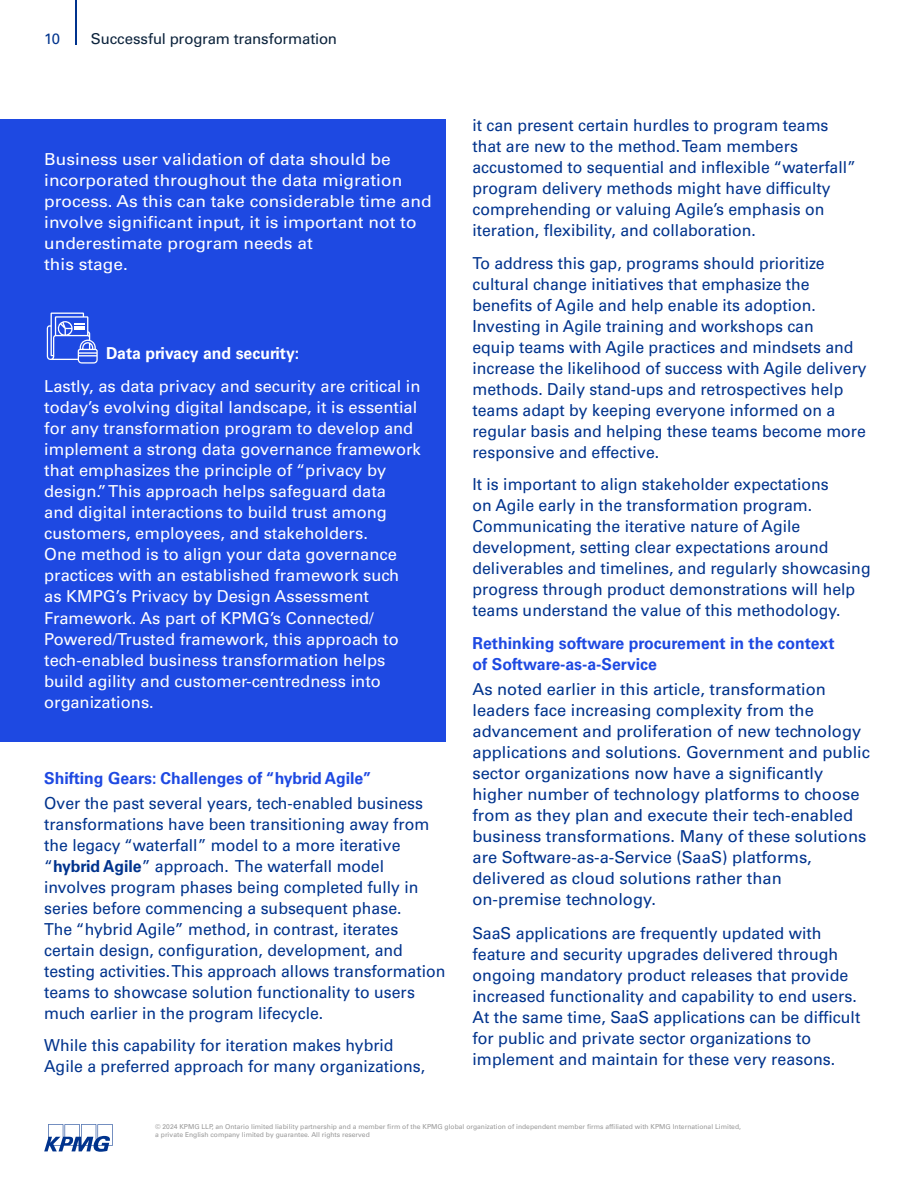
<style>
.page{position:relative;width:918px;height:1188px;background:#fff}
.page>*{position:absolute;margin:0;border:0;box-sizing:border-box;transform-origin:0 0}
.t1{font:16.5px/21px "Univers";color:#00338d;scale:.96 1}
.t2{font:16.5px/21px "Univers";color:#00338d}
.t3{font:16.5px/21px "Univers";color:#fff}
.t4{font:16.5px/21px "Univers";color:#fff;scale:1.05 1}
.t5{font:700 16.5px/21px "Univers";color:#1e49e2;scale:.96 1}
.t6{font:700 16.5px "Univers";color:#fff;scale:.96 1}
.t7{font:15px "Univers LT Std";letter-spacing:-.01em;color:#0c233c}
.t8{font:15px "Univers LT Std";color:#00338d}
.t9{font:6.75px/8.1px "Univers LT Std";color:#989898}
.s1{font-weight:700}
</style>
<div class="page">
<hr style="left:75px;top:0;width:2px;height:44px;background:#00338d">
<svg style="left:44px;top:1124px;width:69px;height:28px"></svg>
<div style="left:0;top:119px;width:446px;height:622px;background:#1e49e2"></div>
<svg style="left:47px;top:313px;width:51px;height:51px"></svg>
<p class="t8" style="left:44px;top:30px;width:17px">10</p>
<p class="t7" style="left:91px;top:30px;width:248px">Successful program transformation</p>
<p class="t4" style="left:44px;top:149px;width:370px">Business user validation of data should be incorporated throughout the data migration process. As this can take considerable time and involve significant input, it is important not to underestimate program needs at<br>this stage.</p>
<p class="t6" style="left:106px;top:343px;width:203px">Data privacy and security:</p>
<p class="t3" style="left:44px;top:376px;width:378px">Lastly, as data privacy and security are critical in today’s evolving digital landscape, it is essential for any transformation program to develop and implement a strong data governance framework that emphasizes the principle of “privacy by design.” This approach helps safeguard data<br>and digital interactions to build trust among customers, employees, and stakeholders.<br>One method is to align your data governance practices with an established framework such<br>as KMPG’s Privacy by Design Assessment Framework. As part of KPMG’s Connected/ Powered/Trusted framework, this approach to tech-enabled business transformation helps build agility and customer-centredness into organizations.</p>
<p class="t5" style="left:44px;top:768px;width:342px">Shifting Gears: Challenges of “hybrid Agile”</p>
<p class="t1" style="left:44px;top:793px;width:420px">Over the past several years, tech-enabled business transformations have been transitioning away from the legacy “waterfall” model to a more iterative “<span class="s1">hybrid Agile</span>” approach. The waterfall model involves program phases being completed fully in series before commencing a subsequent phase.<br>The “hybrid Agile” method, in contrast, iterates certain design, configuration, development, and testing activities. This approach allows transformation teams to showcase solution functionality to users much earlier in the program lifecycle.</p>
<p class="t1" style="left:44px;top:1035px;width:398px">While this capability for iteration makes hybrid<br>Agile a preferred approach for many organizations,</p>
<p class="t1" style="left:473px;top:115px;width:401px">it can present certain hurdles to program teams that are new to the method. Team members accustomed to sequential and inflexible “waterfall” program delivery methods might have difficulty comprehending or valuing Agile’s emphasis on iteration, flexibility, and collaboration.</p>
<p class="t1" style="left:472px;top:253px;width:412px">To address this gap, programs should prioritize cultural change initiatives that emphasize the benefits of Agile and help enable its adoption.<br>Investing in Agile training and workshops can<br>equip teams with Agile practices and mindsets and increase the likelihood of success with Agile delivery methods. Daily stand-ups and retrospectives help teams adapt by keeping everyone informed on a regular basis and helping these teams become more responsive and effective.</p>
<p class="t1" style="left:472px;top:474px;width:416px">It is important to align stakeholder expectations<br>on Agile early in the transformation program.<br>Communicating the iterative nature of Agile development, setting clear expectations around deliverables and timelines, and regularly showcasing progress through product demonstrations will help teams understand the value of this methodology.</p>
<p class="t5" style="left:472px;top:633px;width:379px">Rethinking software procurement in the context of Software-as-a-Service</p>
<p class="t2" style="left:472px;top:679px;width:399px">As noted earlier in this article, transformation leaders face increasing complexity from the advancement and proliferation of new technology applications and solutions. Government and public sector organizations now have a significantly higher number of technology platforms to choose from as they plan and execute their tech-enabled business transformations. Many of these solutions are Software-as-a-Service (SaaS) platforms, delivered as cloud solutions rather than on-premise technology.</p>
<p class="t2" style="left:472px;top:923px;width:389px">SaaS applications are frequently updated with feature and security upgrades delivered through ongoing mandatory product releases that provide increased functionality and capability to end users.<br>At the same time, SaaS applications can be difficult for public and private sector organizations to implement and maintain for these very reasons.</p>
<p class="t9" style="left:155px;top:1123px;width:587px">© 2024 KPMG LLP, an Ontario limited liability partnership and a member firm of the KPMG global organization of independent member firms affiliated with KPMG International Limited, a private English company limited by guarantee. All rights reserved</p>
</div>
